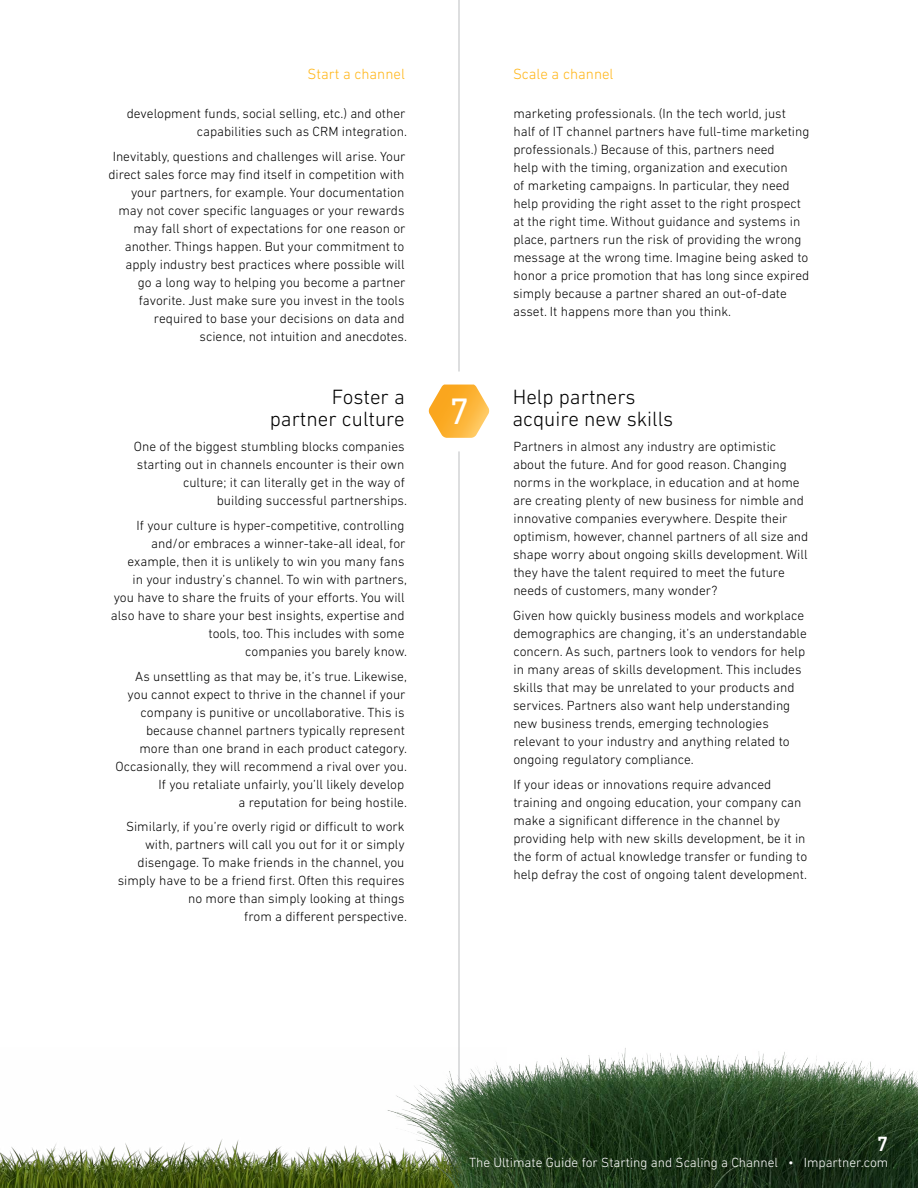
<style>
.page{position:relative;width:918px;height:1188px;background:#fff}
.page>*{position:absolute;margin:0;border:0;box-sizing:border-box;transform-origin:0 0}
.t1{font:37.5px "DIN Next LT Pro";color:#fff}
.t2{font:300 21px/22.5px "DIN Next LT Pro";color:#000;text-align:right}
.t3{font:500 21px "DIN Next LT Pro";color:#fff}
.t4{font:300 15px "DIN Next LT Pro";color:#ffb618}
.t5{font:300 13.5px/18px "DIN Next LT Pro";color:#000;text-align:right}
.t6{font:300 13.5px "DIN Next LT Pro";color:#fff}
</style>
<div class="page">
<svg style="left:429px;top:385px;width:60px;height:53px"></svg>
<hr style="left:459px;top:451px;width:1px;height:737px;background:#bcbec0">
<hr style="left:459px;top:0;width:1px;height:372px;background:#bcbec0">
<img style="left:0;top:1139px;width:337px;height:49px">
<img style="left:337px;top:1026px;width:581px;height:162px">
<p class="t4" style="left:307px;top:65px;width:99px">Start a channel</p>
<p class="t4" style="left:513px;top:65px;width:102px">Scale a channel</p>
<p class="t5" style="left:127px;top:104px;width:282px">development funds, social selling, etc.) and other capabilities such as CRM integration.</p>
<p class="t5" style="left:108px;top:147px;width:300px">Inevitably, questions and challenges will arise. Your direct sales force may find itself in competition with your partners, for example. Your documentation may not cover specific languages or your rewards may fall short of expectations for one reason or another. Things happen. But your commitment to apply industry best practices where possible will<br>go a long way to helping you become a partner favorite. Just make sure you invest in the tools required to base your decisions on data and science, not intuition and anecdotes.</p>
<h2 class="t2" style="left:270px;top:385px;width:137px">Foster a partner culture</h2>
<p class="t5" style="left:134px;top:437px;width:275px">One of the biggest stumbling blocks companies starting out in channels encounter is their own culture; it can literally get in the way of<br>building successful partnerships.</p>
<p class="t5" style="left:111px;top:516px;width:298px">If your culture is hyper-competitive, controlling and/or embraces a winner-take-all ideal, for example, then it is unlikely to win you many fans<br>in your industry’s channel. To win with partners, you have to share the fruits of your efforts. You will also have to share your best insights, expertise and tools, too. This includes with some<br>companies you barely know.</p>
<p class="t5" style="left:115px;top:667px;width:293px">As unsettling as that may be, it’s true. Likewise, you cannot expect to thrive in the channel if your company is punitive or uncollaborative. This is because channel partners typically represent more than one brand in each product category.<br>Occasionally, they will recommend a rival over you.<br>If you retaliate unfairly, you’ll likely develop<br>a reputation for being hostile.</p>
<p class="t5" style="left:118px;top:818px;width:291px">Similarly, if you’re overly rigid or difficult to work with, partners will call you out for it or simply disengage. To make friends in the channel, you simply have to be a friend first. Often this requires no more than simply looking at things<br>from a different perspective.</p>
<h1 class="t1" style="left:449px;top:389px;width:22px">7</h1>
<p class="t5" style="left:513px;top:104px;width:298px;text-align:left">marketing professionals. (In the tech world, just half of IT channel partners have full-time marketing professionals.) Because of this, partners need<br>help with the timing, organization and execution<br>of marketing campaigns. In particular, they need help providing the right asset to the right prospect at the right time. Without guidance and systems in place, partners run the risk of providing the wrong message at the wrong time. Imagine being asked to honor a price promotion that has long since expired simply because a partner shared an out-of-date asset. It happens more than you think.</p>
<h2 class="t2" style="left:513px;top:385px;width:162px;text-align:left">Help partners acquire new skills</h2>
<p class="t5" style="left:513px;top:437px;width:297px;text-align:left">Partners in almost any industry are optimistic about the future. And for good reason. Changing norms in the workplace, in education and at home are creating plenty of new business for nimble and innovative companies everywhere. Despite their optimism, however, channel partners of all size and shape worry about ongoing skills development. Will they have the talent required to meet the future needs of customers, many wonder?</p>
<p class="t5" style="left:513px;top:606px;width:295px;text-align:left">Given how quickly business models and workplace demographics are changing, it’s an understandable concern. As such, partners look to vendors for help in many areas of skills development. This includes skills that may be unrelated to your products and services. Partners also want help understanding new business trends, emerging technologies relevant to your industry and anything related to ongoing regulatory compliance.</p>
<p class="t5" style="left:513px;top:775px;width:295px;text-align:left">If your ideas or innovations require advanced training and ongoing education, your company can make a significant difference in the channel by providing help with new skills development, be it in the form of actual knowledge transfer or funding to help defray the cost of ongoing talent development.</p>
<h2 class="t3" style="left:877px;top:1131px;width:13px">7</h2>
<p class="t6" style="left:469px;top:1154px;width:421px">The Ultimate Guide for Starting and Scaling a Channel • Impartner.com</p>
</div>
